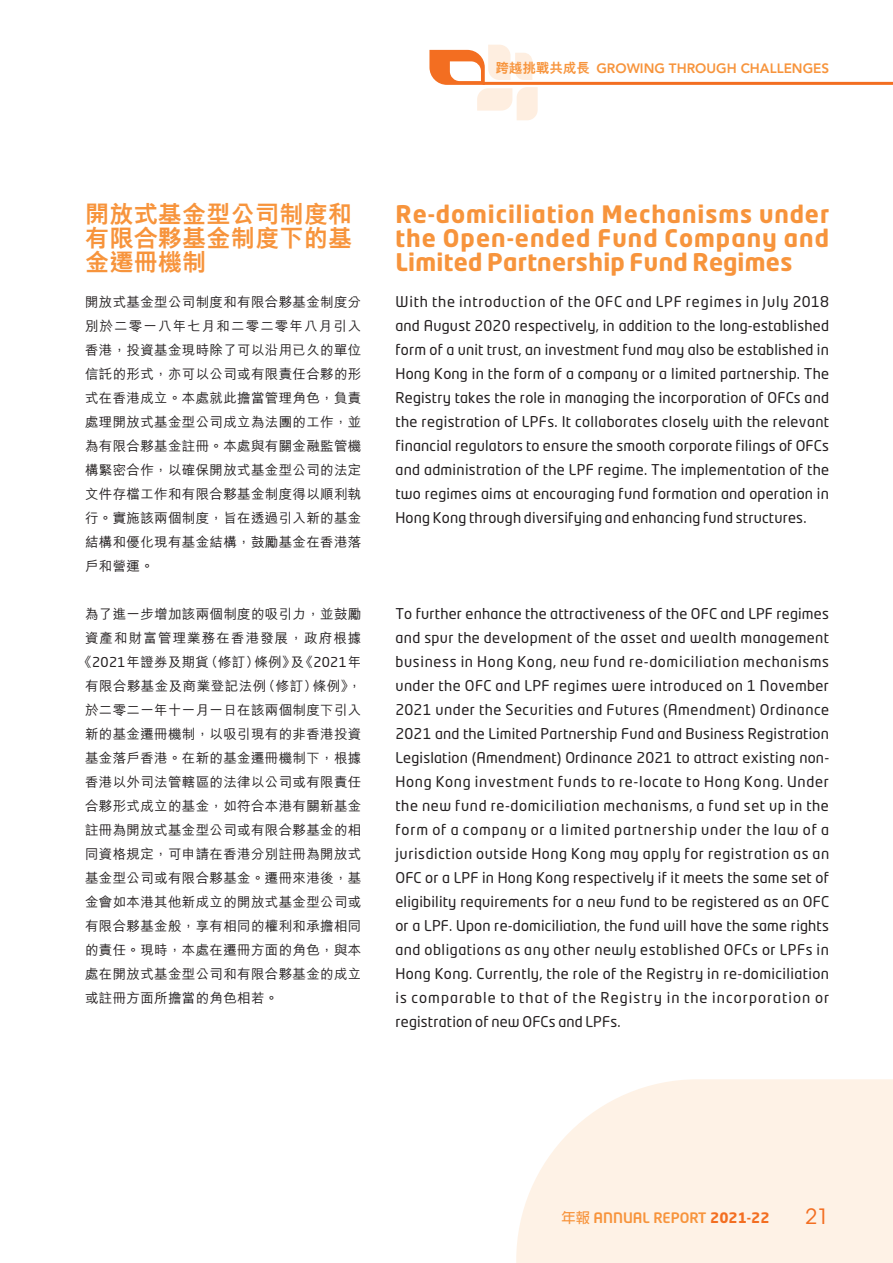
<style>
.page{position:relative;width:893px;height:1263px;background:#fff}
.page>*{position:absolute;margin:0;border:0;box-sizing:border-box;transform-origin:0 0}
.t1{font:700 24px/24px "Neo Tech Pro";letter-spacing:.015em;color:#f7943c;text-align:justify}
.t2{font:800 24px/24px "M Hei HK";letter-spacing:.015em;color:#f7943c;text-align:justify}
.t3{font:21px "ITC Avant Garde Std";color:#f36e21}
.t4{font:14.7px/24px "Neo Tech Pro";letter-spacing:.01em;color:#231f20;text-align:justify}
.t5{font:500 14.25px "Neo Tech Pro";color:#f7943c}
.t6{font:500 13.5px/24px "M Hei HK";letter-spacing:.025em;color:#231f20;text-align:justify}
.t7{font:800 13.5px "Avenir LT Std";color:#f7943c}
.t8{font:500 13.5px "M Hei HK";letter-spacing:.08em;color:#231f20}
.t9{font:800 13.5px "M Hei HK";color:#f7943c}
.s1{font-family:"Neo Tech Pro";font-weight:400}
.s2{font-family:"Tahoma"}
.s3{font-family:"Adobe Fan Heiti Std";font-weight:700}
.s4{font-weight:700;color:#f36e21}
</style>
<div class="page">
<svg style="left:516px;top:1079px;width:377px;height:184px;fill:#fef2e6"></svg>
<svg style="left:429px;top:45px;width:109px;height:75px"></svg>
<hr style="left:483px;top:82px;width:410px;height:3px;background:#f36e21">
<p class="t9" style="left:495px;top:61px;width:96px">跨越挑戰共成長</p>
<p class="t7" style="left:596px;top:60px;width:234px">GROWING THROUGH CHALLENGES</p>
<h1 class="t2" style="left:85px;top:201px;width:269px">開放式基金型公司制度和有限合夥基金制度下的基金遷冊機制</h1>
<p class="t6" style="left:85px;top:289px;width:278px">開放式基金型公司制度和有限合夥基金制度分別於二零一八年七月和二零二零年八月引入香港，投資基金現時除了可以沿用已久的單位信託的形式，亦可以公司或有限責任合夥的形式在香港成立。本處就此擔當管理角色，負責處理開放式基金型公司成立為法團的工作，並為有限合夥基金註冊。本處與有關金融監管機構緊密合作，以確保開放式基金型公司的法定文件存檔工作和有限合夥基金制度得以順利執行。實施該兩個制度，旨在透過引入新的基金結構和優化現有基金結構，鼓勵基金在香港落戶和營運。</p>
<p class="t6" style="left:85px;top:601px;width:278px">為了進一步增加該兩個制度的吸引力，並鼓勵</p>
<p class="t8" style="left:85px;top:629px;width:278px">資產和財富管理業務在香港發展，政府根據</p>
<p class="t6" style="left:78px;top:649px;width:285px">《<span class="s1">2021</span>年證券及期貨（修訂）條例》及《<span class="s1">2021</span>年</p>
<p class="t6" style="left:85px;top:673px;width:278px">有限合夥基金及商業登記法例（修訂）條例》，</p>
<p class="t6" style="left:85px;top:697px;width:278px">於二零二一年十一月一日在該兩個制度下引入</p>
<p class="t6" style="left:85px;top:721px;width:278px">新的基金遷冊機制，以吸引現有的非香港投資</p>
<p class="t6" style="left:85px;top:745px;width:278px">基金落戶香港。在新的基金遷冊機制下，根據</p>
<p class="t6" style="left:85px;top:769px;width:278px">香港以外司法管轄區的法律以公司或有限責任</p>
<p class="t6" style="left:85px;top:793px;width:278px">合夥形式成立的基金，如符合本港有關新基金</p>
<p class="t6" style="left:85px;top:817px;width:278px">註冊為開放式基金型公司或有限合夥基金的相</p>
<p class="t6" style="left:85px;top:841px;width:278px">同資格規定，可申請在香港分別註冊為開放式</p>
<p class="t6" style="left:85px;top:865px;width:278px">基金型公司或有限合夥基金。遷冊來港後，基</p>
<p class="t6" style="left:85px;top:889px;width:278px">金會如本港其他新成立的開放式基金型公司或</p>
<p class="t6" style="left:85px;top:913px;width:278px">有限合夥基金般，享有相同的權利和承擔相同</p>
<p class="t6" style="left:85px;top:937px;width:278px">的責任。現時，本處在遷冊方面的角色，與本</p>
<p class="t6" style="left:85px;top:961px;width:278px">處在開放式基金型公司和有限合夥基金的成立</p>
<p class="t6" style="left:85px;top:985px;width:195px">或註冊方面所擔當的角色相若。</p>
<h2 class="t1" style="left:395px;top:201px;width:435px">Re-domiciliation <span class="s2">M</span>echanisms under the Open-ended Fund Company and Limited Partnership Fund Regimes</h2>
<p class="t4" style="left:395px;top:290px;width:435px">With the introduction of the OFC and LPF regimes in July 2018 and August 2020 respectively, in addition to the long-established form of a unit trust, an investment fund may also be established in Hong Kong in the form of a company or a limited partnership. The Registry takes the role in managing the incorporation of OFCs and the registration of LPFs. It collaborates closely with the relevant financial regulators to ensure the smooth corporate filings of OFCs and administration of the LPF regime. The implementation of the two regimes aims at encouraging fund formation and operation in Hong Kong through diversifying and enhancing fund structures.</p>
<p class="t4" style="left:395px;top:602px;width:435px">To further enhance the attractiveness of the OFC and LPF regimes and spur the development of the asset and wealth management business in Hong Kong, new fund re-domiciliation mechanisms under the OFC and LPF regimes were introduced on 1 November 2021 under the Securities and Futures (Amendment) Ordinance 2021 and the Limited Partnership Fund and Business Registration Legislation (Amendment) Ordinance 2021 to attract existing non-Hong Kong investment funds to re-locate to Hong Kong. Under the new fund re-domiciliation mechanisms, a fund set up in the form of a company or a limited partnership under the law of a jurisdiction outside Hong Kong may apply for registration as an OFC or a LPF in Hong Kong respectively if it meets the same set of eligibility requirements for a new fund to be registered as an OFC or a LPF. Upon re-domiciliation, the fund will have the same rights and obligations as any other newly established OFCs or LPFs in Hong Kong. Currently, the role of the Registry in re-domiciliation is comparable to that of the Registry in the incorporation or registration of new OFCs and LPFs.</p>
<p class="t5" style="left:561px;top:1208px;width:210px"><span class="s3">年報</span> ANNUAL REPORT <span class="s4">2021-22</span></p>
<h2 class="t3" style="left:805px;top:1203px;width:26px">21</h2>
</div>
